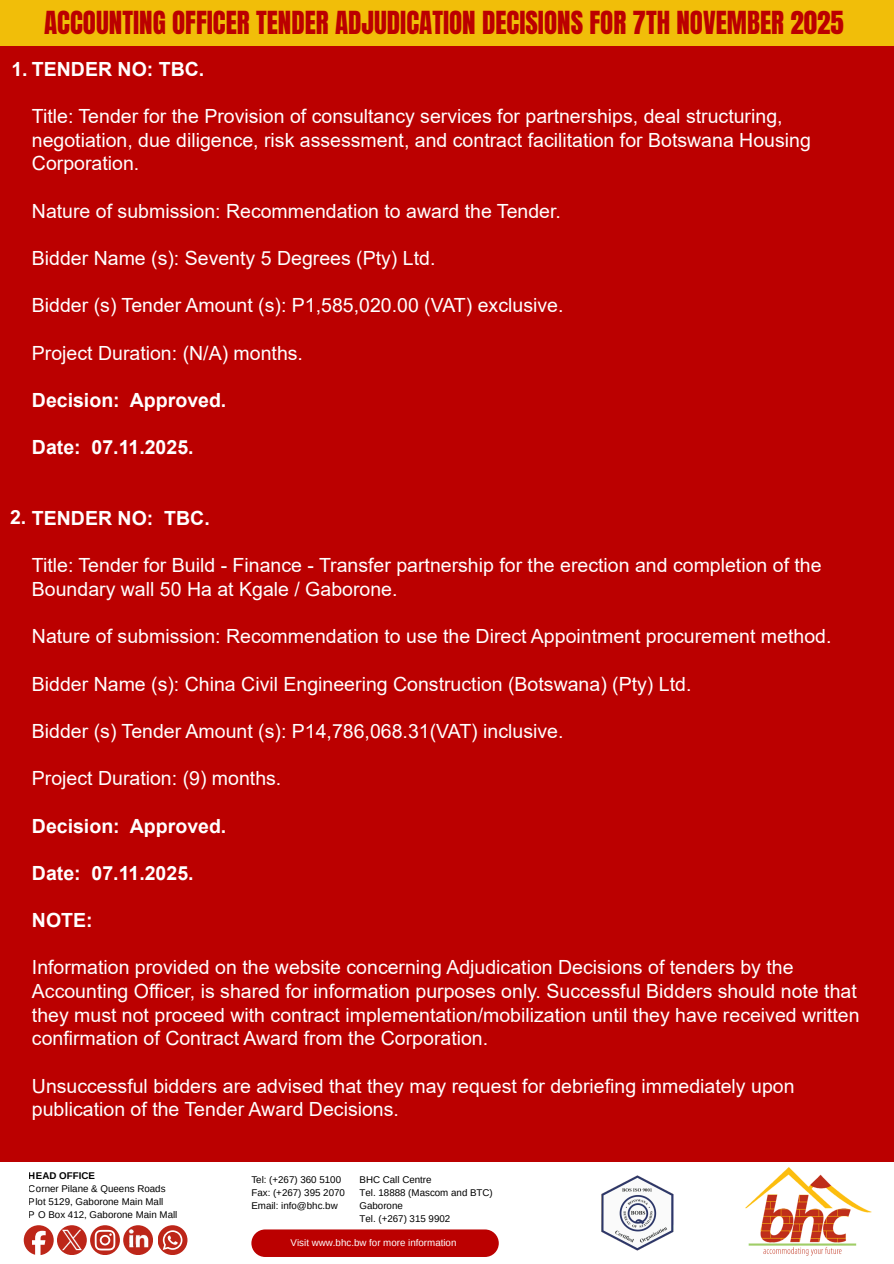
<style>
.page{position:relative;width:894px;height:1264px;background:#fff}
.page>*{position:absolute;margin:0;border:0;box-sizing:border-box;transform-origin:0 0}
.t1{font:27px "Anton";color:#b00}
.t2{font:19.5px/23.7px "Arial";color:#fff}
.t3{font:700 19.5px "Arial";color:#fff}
.t4{font:9.75px/13px "Arimo";color:#000}
.t5{font:9.75px "Arimo";color:#fefefe}
.t6{font:700 9.75px "Arimo";color:#000}
.s1{font-family:"Arial MT Pro"}
</style>
<div class="page">
<div style="left:0;top:0;width:893px;height:1263px;background:#b00"></div>
<div style="left:0;top:1161px;width:893px;height:102px;background:#fff"></div>
<img style="left:601px;top:1175px;width:73px;height:76px">
<div style="left:251px;top:1229px;width:247px;height:27px;background:#b00"></div>
<img style="left:745px;top:1167px;width:125px;height:88px">
<div style="left:0;top:0;width:893px;height:45px;background:#f1be09"></div>
<svg style="left:57px;top:1225px;width:30px;height:29px"></svg>
<img style="left:62px;top:1229px;width:20px;height:21px">
<svg style="left:90px;top:1225px;width:30px;height:29px"></svg>
<svg style="left:95px;top:1229px;width:20px;height:21px"></svg>
<svg style="left:128px;top:1225px;width:21px;height:29px"></svg>
<svg style="left:24px;top:1225px;width:30px;height:29px"></svg>
<img style="left:123px;top:1228px;width:30px;height:23px">
<svg style="left:158px;top:1225px;width:29px;height:29px"></svg>
<svg style="left:163px;top:1230px;width:19px;height:19px"></svg>
<h1 class="t1" style="left:44px;top:3px;width:800px">ACCOUNTING OFFICER TENDER ADJUDICATION DECISIONS FOR 7TH NOVEMBER 2025</h1>
<p class="t3" style="left:11px;top:58px;width:194px"><span class="s1">1.</span> TENDER NO: TBC.</p>
<p class="t2" style="left:32px;top:105px;width:780px">Title: Tender for the Provision of consultancy services for partnerships, deal structuring, negotiation, due diligence, risk assessment, and contract facilitation for Botswana Housing<br>Corporation.</p>
<p class="t2" style="left:32px;top:199px;width:530px">Nature of submission: Recommendation to award the Tender.</p>
<p class="t2" style="left:32px;top:246px;width:405px">Bidder Name (s): Seventy 5 Degrees (Pty) Ltd.</p>
<p class="t2" style="left:32px;top:294px;width:533px">Bidder (s) Tender Amount (s): P1,585,020.00 (VAT) exclusive.</p>
<p class="t2" style="left:32px;top:341px;width:272px">Project Duration: (N/A) months.</p>
<p class="t3" style="left:32px;top:389px;width:196px">Decision: Approved.</p>
<p class="t3" style="left:32px;top:436px;width:163px">Date: 07.11.2025.</p>
<p class="t3" style="left:10px;top:507px;width:201px"><span class="s1">2.</span> TENDER NO: TBC.</p>
<p class="t2" style="left:32px;top:554px;width:791px">Title: Tender for Build - Finance - Transfer partnership for the erection and completion of the<br>Boundary wall 50 Ha at Kgale / Gaborone.</p>
<p class="t2" style="left:32px;top:624px;width:800px">Nature of submission: Recommendation to use the Direct Appointment procurement method.</p>
<p class="t2" style="left:32px;top:672px;width:660px">Bidder Name (s): China Civil Engineering Construction (Botswana) (Pty) Ltd.</p>
<p class="t2" style="left:32px;top:719px;width:533px">Bidder (s) Tender Amount (s): P14,786,068.31(VAT) inclusive.</p>
<p class="t2" style="left:32px;top:766px;width:251px">Project Duration: (9) months.</p>
<p class="t3" style="left:32px;top:815px;width:196px">Decision: Approved.</p>
<p class="t3" style="left:32px;top:862px;width:163px">Date: 07.11.2025.</p>
<p class="t3" style="left:32px;top:909px;width:62px">NOTE:</p>
<p class="t2" style="left:32px;top:955px;width:829px">Information provided on the website concerning Adjudication Decisions of tenders by the Accounting Officer, is shared for information purposes only. Successful Bidders should note that they must not proceed with contract implementation/mobilization until they have received written confirmation of Contract Award from the Corporation.</p>
<p class="t2" style="left:32px;top:1074px;width:764px">Unsuccessful bidders are advised that they may request for debriefing immediately upon publication of the Tender Award Decisions.</p>
<p class="t6" style="left:29px;top:1169px;width:68px">HEAD OFFICE</p>
<p class="t4" style="left:29px;top:1181px;width:150px">Corner Pilane &amp; Queens Roads<br>Plot 5129, Gaborone Main Mall<br>P O Box 412, Gaborone Main Mall</p>
<p class="t4" style="left:251px;top:1173px;width:95px">Tel: (+267) 360 5100<br>Fax: (+267) 395 2070<br>Email: info@bhc.bw</p>
<p class="t4" style="left:359px;top:1173px;width:135px">BHC Call Centre<br>Tel. 18888 (Mascom and BTC)<br>Gaborone<br>Tel. (+267) 315 9902</p>
<p class="t5" style="left:290px;top:1237px;width:167px">Visit www.bhc.bw for more information</p>
</div>
